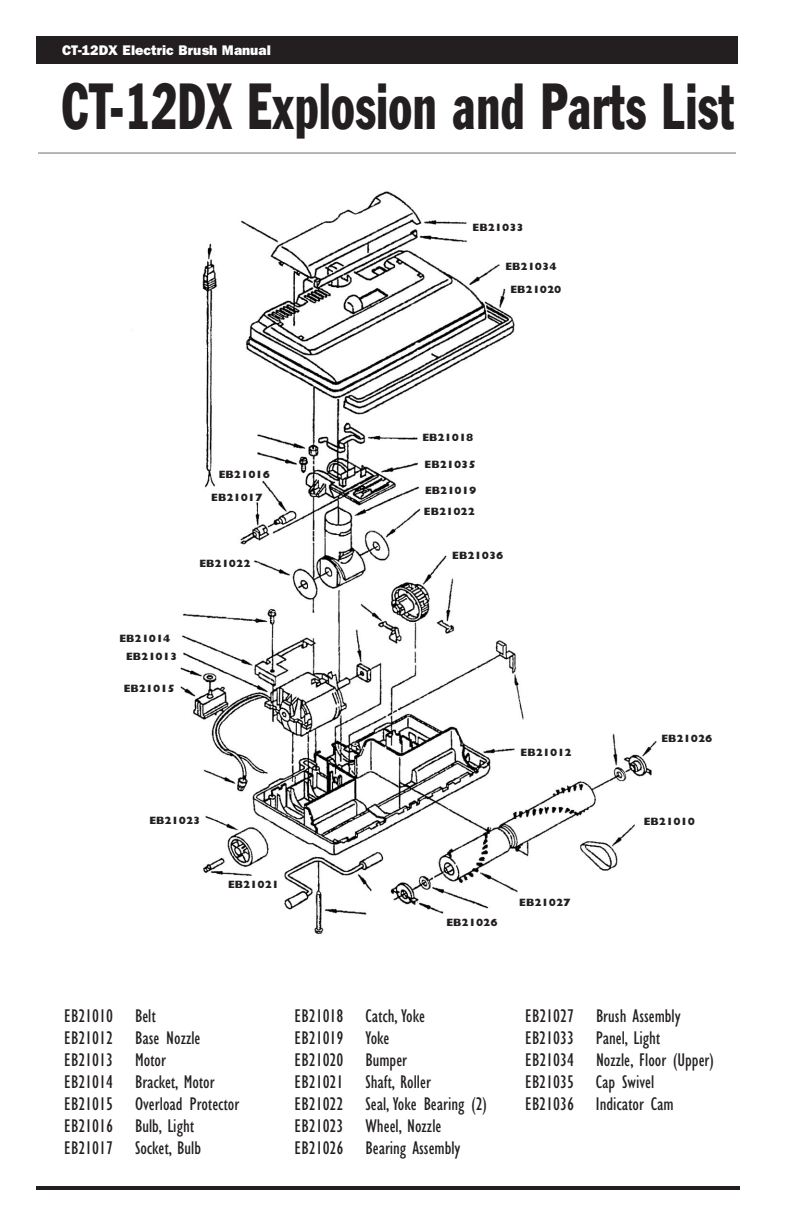
<style>
.page{position:relative;width:792px;height:1224px;background:#fff}
.page>*{position:absolute;margin:0;border:0;box-sizing:border-box;transform-origin:0 0}
.t1{font:condensed 64px "Franklin Gothic";letter-spacing:.015em;color:#231f20;scale:.75 1}
.t2{font:condensed 19px/22px "Gill Sans";color:#231f20}
.t3{font:800 14px "Franklin Gothic";color:#fff}
.t4{font:800 10.6px/23px "Gill Sans";color:#231f20}
</style>
<div class="page">
<div style="left:36px;top:36px;width:702px;height:28px;background:#231f20"></div>
<hr style="left:38px;top:153px;width:698px;height:1px;background:#6d6f71">
<hr style="left:36px;top:1186px;width:704px;height:4px;background:#231f20">
<img style="left:132px;top:191px;width:525px;height:743px">
<p class="t3" style="left:62px;top:46px;width:210px">CT-12DX Electric Brush Manual</p>
<h1 class="t1" style="left:62px;top:83px;width:898px">CT-12DX Explosion and Parts List</h1>
<p class="t4" style="left:211px;top:465px;width:60px;line-height:22.2px;text-indent:8px">EB21016<br>EB21017</p>
<p class="t4" style="left:199px;top:553px;width:53px">EB21022</p>
<p class="t4" style="left:119px;top:628px;width:53px">EB21014</p>
<p class="t4" style="left:126px;top:646px;width:53px">EB21013</p>
<p class="t4" style="left:124px;top:678px;width:53px">EB21015</p>
<p class="t4" style="left:149px;top:810px;width:53px">EB21023</p>
<p class="t4" style="left:228px;top:874px;width:53px">EB21021</p>
<p class="t4" style="left:473px;top:217px;width:53px">EB21033</p>
<p class="t4" style="left:505px;top:256px;width:58px;text-align:center">EB21034<br>EB21020</p>
<p class="t4" style="left:422px;top:427px;width:53px">EB21018</p>
<p class="t4" style="left:425px;top:454px;width:53px">EB21035</p>
<p class="t4" style="left:424px;top:481px;width:54px;line-height:21.2px">EB21019<br>EB21022</p>
<p class="t4" style="left:452px;top:546px;width:53px">EB21036</p>
<p class="t4" style="left:521px;top:742px;width:53px">EB21012</p>
<p class="t4" style="left:447px;top:912px;width:53px">EB21026</p>
<p class="t4" style="left:519px;top:892px;width:53px">EB21027</p>
<p class="t4" style="left:661px;top:728px;width:53px">EB21026</p>
<p class="t4" style="left:644px;top:812px;width:53px">EB21010</p>
<p class="t2" style="left:64px;top:1007px;width:177px">EB21010 Belt<br>EB21012 Base Nozzle<br>EB21013 Motor<br>EB21014 Bracket, Motor<br>EB21015 Overload Protector<br>EB21016 Bulb, Light<br>EB21017 Socket, Bulb</p>
<p class="t2" style="left:295px;top:1007px;width:194px">EB21018 Catch, Yoke<br>EB21019 Yoke<br>EB21020 Bumper<br>EB21021 Shaft, Roller<br>EB21022 Seal, Yoke Bearing (2)<br>EB21023 Wheel, Nozzle<br>EB21026 Bearing Assembly</p>
<p class="t2" style="left:525px;top:1007px;width:190px">EB21027 Brush Assembly<br>EB21033 Panel, Light<br>EB21034 Nozzle, Floor (Upper)<br>EB21035 Cap Swivel<br>EB21036 Indicator Cam</p>
</div>
